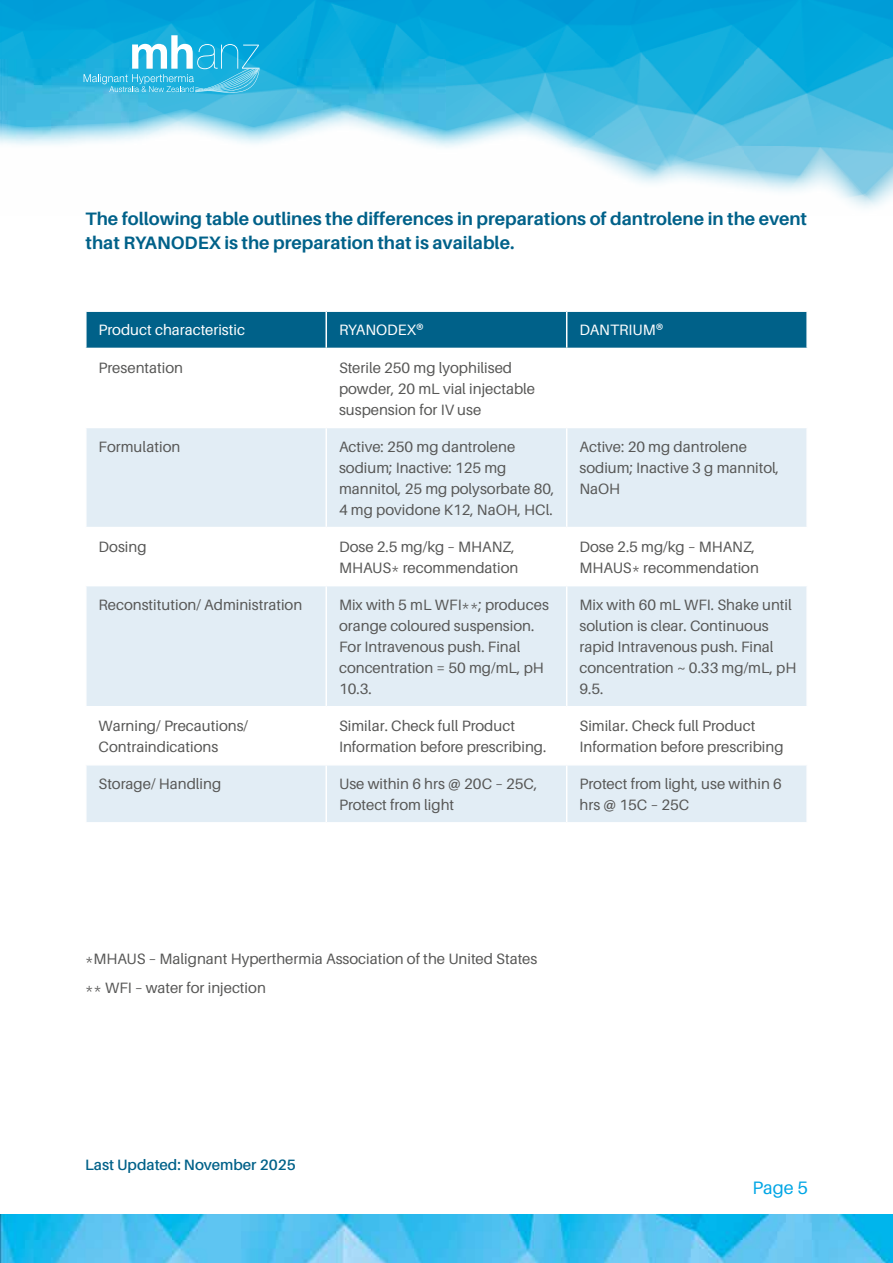
<style>
.page{position:relative;width:893px;height:1263px;background:#fff}
.page>*{position:absolute;margin:0;border:0;box-sizing:border-box;transform-origin:0 0}
.t1{font:700 18px/24px "Aileron";color:#006189}
.t2{font:18px "Aileron";color:#00a6e5}
.t3{font:15px/21px "Aileron";color:#575756}
.t4{font:15px "Aileron";color:#fff}
.t5{font:600 15px "Aileron";color:#006189}
</style>
<div class="page">
<img style="left:1px;top:1214px;width:892px;height:49px">
<img style="left:0;top:0;width:893px;height:104px">
<svg style="left:0;top:104px;width:893px;height:104px;fill:#f6fbfd"></svg>
<svg style="left:84px;top:35px;width:176px;height:58px;background:#3dbbe2"></svg>
<div style="left:87px;top:312px;width:719px;height:36px;background:#006189"></div>
<svg style="left:87px;top:428px;width:719px;height:394px;fill:#e2edf5"></svg>
<hr style="left:325px;top:312px;width:2px;height:36px;background:#fff">
<hr style="left:566px;top:312px;width:1px;height:36px;background:#fff">
<hr style="left:325px;top:428px;width:2px;height:99px;background:#fff">
<hr style="left:566px;top:428px;width:1px;height:99px;background:#fff">
<hr style="left:85px;top:527px;width:241px;height:1px;background:#fff">
<hr style="left:326px;top:527px;width:241px;height:1px;background:#fff">
<hr style="left:325px;top:528px;width:2px;height:57px;background:#fff">
<hr style="left:567px;top:527px;width:241px;height:1px;background:#fff">
<hr style="left:566px;top:528px;width:1px;height:57px;background:#fff">
<hr style="left:85px;top:585px;width:241px;height:1px;background:#fff">
<hr style="left:326px;top:585px;width:241px;height:1px;background:#fff">
<hr style="left:325px;top:586px;width:2px;height:120px;background:#fff">
<hr style="left:567px;top:585px;width:241px;height:1px;background:#fff">
<hr style="left:566px;top:586px;width:1px;height:120px;background:#fff">
<hr style="left:85px;top:706px;width:241px;height:1px;background:#fff">
<hr style="left:326px;top:706px;width:241px;height:1px;background:#fff">
<hr style="left:325px;top:707px;width:2px;height:57px;background:#fff">
<hr style="left:567px;top:706px;width:241px;height:1px;background:#fff">
<hr style="left:566px;top:707px;width:1px;height:57px;background:#fff">
<hr style="left:85px;top:764px;width:241px;height:1px;background:#fff">
<hr style="left:326px;top:764px;width:241px;height:1px;background:#fff">
<hr style="left:325px;top:765px;width:2px;height:57px;background:#fff">
<hr style="left:567px;top:764px;width:241px;height:1px;background:#fff">
<hr style="left:566px;top:765px;width:1px;height:57px;background:#fff">
<p class="t1" style="left:86px;top:207px;width:723px">The following table outlines the differences in preparations of dantrolene in the event that RYANODEX is the preparation that is available.</p>
<p class="t4" style="left:99px;top:322px;width:148px">Product characteristic</p>
<p class="t4" style="left:339px;top:322px;width:86px">RYANODEX®</p>
<p class="t4" style="left:579px;top:322px;width:85px">DANTRIUM®</p>
<p class="t3" style="left:99px;top:357px;width:86px">Presentation</p>
<p class="t3" style="left:339px;top:357px;width:198px">Sterile 250 mg lyophilised powder, 20 mL vial injectable suspension for IV use</p>
<p class="t3" style="left:99px;top:436px;width:83px">Formulation</p>
<p class="t3" style="left:339px;top:436px;width:217px">Active: 250 mg dantrolene sodium; Inactive: 125 mg mannitol, 25 mg polysorbate 80,<br>4 mg povidone K12, NaOH, HCl.</p>
<p class="t3" style="left:579px;top:436px;width:201px">Active: 20 mg dantrolene sodium; Inactive 3 g mannitol,<br>NaOH</p>
<p class="t3" style="left:99px;top:536px;width:49px">Dosing</p>
<p class="t3" style="left:339px;top:536px;width:181px">Dose 2.5 mg/kg – MHANZ,<br>MHAUS* recommendation</p>
<p class="t3" style="left:579px;top:536px;width:181px">Dose 2.5 mg/kg – MHANZ,<br>MHAUS* recommendation</p>
<p class="t3" style="left:99px;top:594px;width:205px">Reconstitution/ Administration</p>
<p class="t3" style="left:339px;top:594px;width:211px">Mix with 5 mL WFI**; produces orange coloured suspension.<br>For Intravenous push. Final concentration = 50 mg/mL, pH<br>10.3.</p>
<p class="t3" style="left:579px;top:594px;width:218px">Mix with 60 mL WFI. Shake until solution is clear. Continuous rapid Intravenous push. Final concentration ~ 0.33 mg/mL, pH<br>9.5.</p>
<p class="t3" style="left:99px;top:715px;width:151px">Warning/ Precautions/<br>Contraindications</p>
<p class="t3" style="left:339px;top:715px;width:209px">Similar. Check full Product<br>Information before prescribing.</p>
<p class="t3" style="left:580px;top:715px;width:206px">Similar. Check full Product<br>Information before prescribing</p>
<p class="t3" style="left:99px;top:773px;width:124px">Storage/ Handling</p>
<p class="t3" style="left:339px;top:773px;width:200px">Use within 6 hrs @ 20C – 25C,<br>Protect from light</p>
<p class="t3" style="left:580px;top:773px;width:204px">Protect from light, use within 6 hrs @ 15C – 25C</p>
<p class="t3" style="left:85px;top:944px;width:454px;line-height:29.5px">*MHAUS – Malignant Hyperthermia Association of the United States ** WFI – water for injection</p>
<p class="t5" style="left:85px;top:1157px;width:212px">Last Updated: November 2025</p>
<p class="t2" style="left:752px;top:1178px;width:57px">Page 5</p>
</div>
